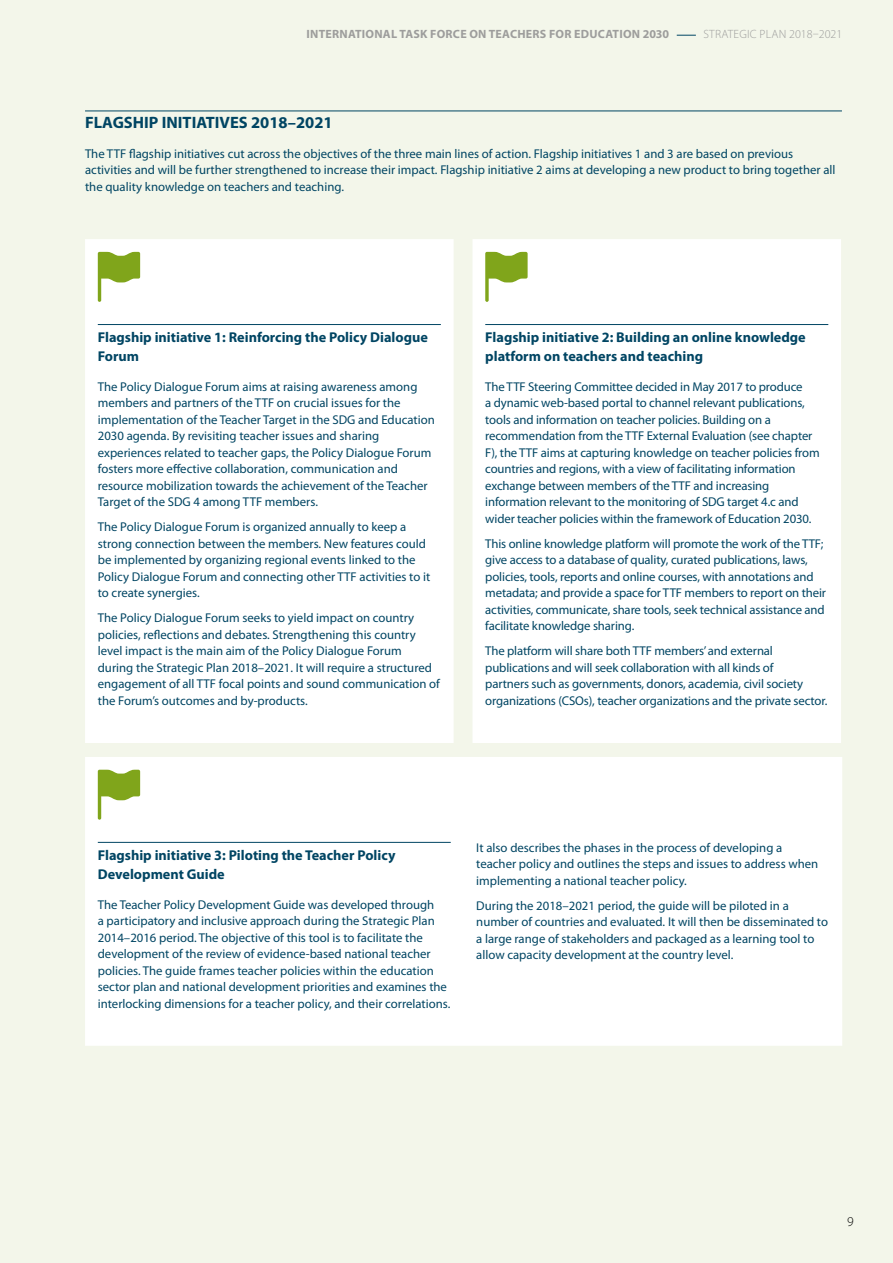
<style>
.page{position:relative;width:893px;height:1263px;background:#f3f6ea}
.page>*{position:absolute;margin:0;border:0;box-sizing:border-box;transform-origin:0 0}
.t1{font:700 16.5px "Myriad Pro";color:#004563}
.t2{font:700 14.25px/19.5px "Myriad Pro";color:#004563}
.t3{font:300 13.5px "Myriad Pro";color:#000}
.t4{font:12.75px/16.5px "Myriad Pro";color:#004563}
.t5{font:700 12px "Myriad Pro";letter-spacing:.02em;color:#9d9d9c}
.t6{font:300 12px "Myriad Pro";letter-spacing:.02em;color:#9d9d9c}
</style>
<div class="page">
<svg style="left:677px;top:35px;width:19px;height:1px"></svg>
<hr style="left:85px;top:111px;width:757px;height:1px;background:#004563">
<div style="left:85px;top:239px;width:369px;height:504px;background:#fff"></div>
<svg style="left:98px;top:252px;width:42px;height:50px;background:#b6cb7c"></svg>
<hr style="left:98px;top:324px;width:343px;height:1px;background:#004563">
<div style="left:473px;top:239px;width:368px;height:504px;background:#fff"></div>
<svg style="left:485px;top:252px;width:43px;height:50px;background:#b7cc7e"></svg>
<hr style="left:485px;top:324px;width:343px;height:1px;background:#004563">
<div style="left:85px;top:757px;width:757px;height:289px;background:#fff"></div>
<svg style="left:98px;top:770px;width:42px;height:50px;background:#b6cb7d"></svg>
<hr style="left:98px;top:842px;width:353px;height:1px;background:#004563">
<p class="t5" style="left:306px;top:26px;width:364px">INTERNATIONAL TASK FORCE ON TEACHERS FOR EDUCATION 2030</p>
<p class="t6" style="left:703px;top:27px;width:140px">STRATEGIC PLAN 2018–2021</p>
<p class="t1" style="left:85px;top:112px;width:249px">FLAGSHIP INITIATIVES 2018–2021</p>
<p class="t4" style="left:85px;top:145px;width:752px">The TTF flagship initiatives cut across the objectives of the three main lines of action. Flagship initiatives 1 and 3 are based on previous activities and will be further strengthened to increase their impact. Flagship initiative 2 aims at developing a new product to bring together all the quality knowledge on teachers and teaching.</p>
<p class="t2" style="left:98px;top:327px;width:332px">Flagship initiative 1: Reinforcing the Policy Dialogue<br>Forum</p>
<p class="t4" style="left:98px;top:378px;width:339px">The Policy Dialogue Forum aims at raising awareness among members and partners of the TTF on crucial issues for the implementation of the Teacher Target in the SDG and Education 2030 agenda. By revisiting teacher issues and sharing experiences related to teacher gaps, the Policy Dialogue Forum fosters more effective collaboration, communication and resource mobilization towards the achievement of the Teacher Target of the SDG 4 among TTF members.</p>
<p class="t4" style="left:98px;top:518px;width:334px">The Policy Dialogue Forum is organized annually to keep a strong connection between the members. New features could be implemented by organizing regional events linked to the Policy Dialogue Forum and connecting other TTF activities to it to create synergies.</p>
<p class="t4" style="left:98px;top:609px;width:344px">The Policy Dialogue Forum seeks to yield impact on country policies, reflections and debates. Strengthening this country level impact is the main aim of the Policy Dialogue Forum during the Strategic Plan 2018–2021. It will require a structured engagement of all TTF focal points and sound communication of the Forum’s outcomes and by-products.</p>
<p class="t2" style="left:485px;top:327px;width:322px">Flagship initiative 2: Building an online knowledge platform on teachers and teaching</p>
<p class="t4" style="left:485px;top:378px;width:336px">The TTF Steering Committee decided in May 2017 to produce<br>a dynamic web-based portal to channel relevant publications, tools and information on teacher policies. Building on a recommendation from the TTF External Evaluation (see chapter F), the TTF aims at capturing knowledge on teacher policies from countries and regions, with a view of facilitating information exchange between members of the TTF and increasing information relevant to the monitoring of SDG target 4.c and wider teacher policies within the framework of Education 2030.</p>
<p class="t4" style="left:485px;top:535px;width:342px">This online knowledge platform will promote the work of the TTF; give access to a database of quality, curated publications, laws, policies, tools, reports and online courses, with annotations and metadata; and provide a space for TTF members to report on their activities, communicate, share tools, seek technical assistance and facilitate knowledge sharing.</p>
<p class="t4" style="left:485px;top:642px;width:344px">The platform will share both TTF members’ and external publications and will seek collaboration with all kinds of<br>partners such as governments, donors, academia, civil society organizations (CSOs), teacher organizations and the private sector.</p>
<p class="t2" style="left:98px;top:845px;width:299px">Flagship initiative 3: Piloting the Teacher Policy<br>Development Guide</p>
<p class="t4" style="left:98px;top:896px;width:354px">The Teacher Policy Development Guide was developed through<br>a participatory and inclusive approach during the Strategic Plan 2014–2016 period. The objective of this tool is to facilitate the development of the review of evidence-based national teacher policies. The guide frames teacher policies within the education sector plan and national development priorities and examines the interlocking dimensions for a teacher policy, and their correlations.</p>
<p class="t4" style="left:476px;top:839px;width:344px">It also describes the phases in the process of developing a teacher policy and outlines the steps and issues to address when implementing a national teacher policy.</p>
<p class="t4" style="left:476px;top:897px;width:353px">During the 2018–2021 period, the guide will be piloted in a number of countries and evaluated. It will then be disseminated to a large range of stakeholders and packaged as a learning tool to allow capacity development at the country level.</p>
<p class="t3" style="left:847px;top:1213px;width:8px">9</p>
</div>
